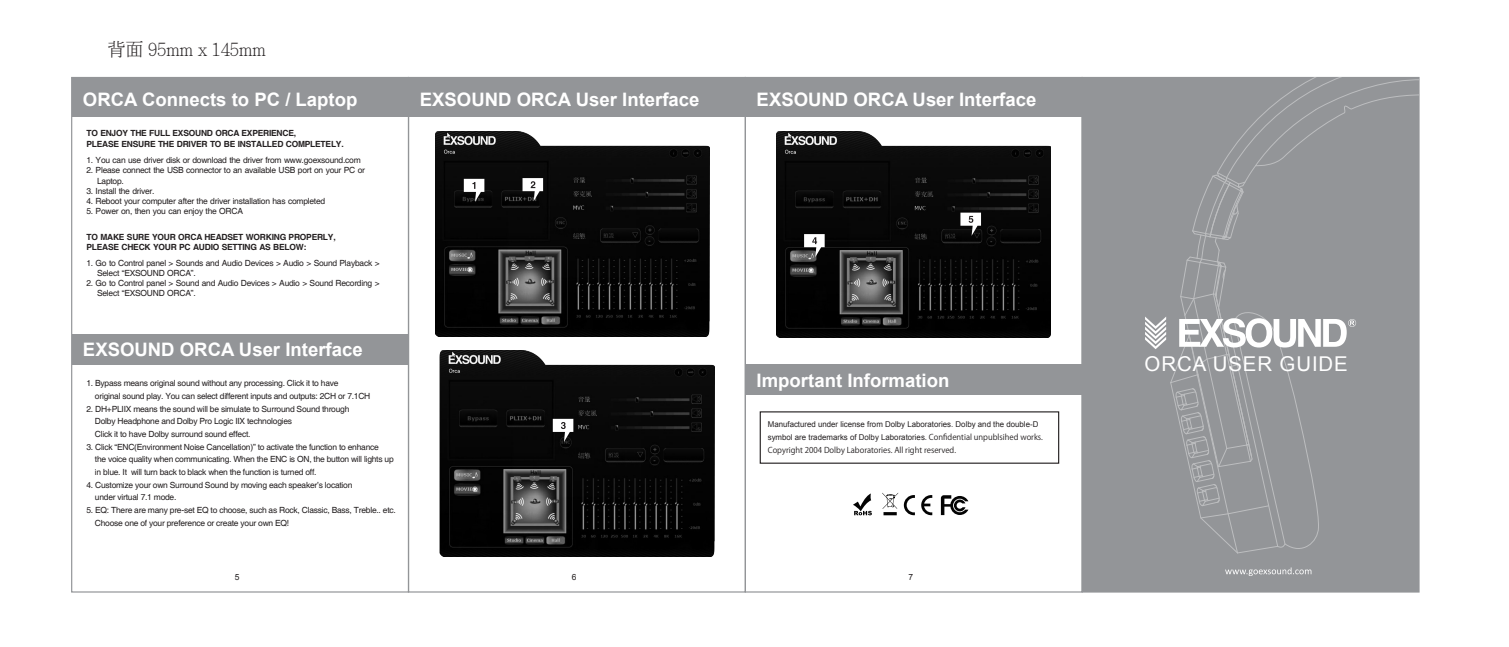
<style>
.page{position:relative;width:1509px;height:647px;background:#fff}
.page>*{position:absolute;margin:0;border:0;box-sizing:border-box;transform-origin:0 0}
.t1{font:20.38px "Arial";letter-spacing:.045em;color:#fff}
.t2{font:700 18.5px "Arial";color:#fff}
.t3{font:300 18.12px "Adobe Ming Std";color:#231f20}
.t4{font:8.5px/12.6px "Helvetica";letter-spacing:-.025em;color:#231f20}
.t5{font:700 8.5px/10.1px "Helvetica";letter-spacing:-.025em;color:#231f20}
.t6{font:8.5px "Arial";color:#231f20}
.t7{font:8px/13.1px "Arial";color:#231f20}
.t8{font:8px "Koz Go Pr 6 N";color:#231f20}
.s1{font-family:"Koz Go Pr 6 N"}
</style>
<div class="page">
<div style="left:1081px;top:77px;width:338px;height:515px;background:#939598"></div>
<svg style="left:1225px;top:567px;width:86px;height:8px"></svg>
<svg style="left:1144px;top:77px;width:274px;height:478px"></svg>
<div style="left:72px;top:77px;width:336px;height:40px;background:#939598"></div>
<div style="left:72px;top:334px;width:336px;height:30px;background:#939598"></div>
<div style="left:408px;top:77px;width:337px;height:40px;background:#939598"></div>
<img style="left:435px;top:131px;width:274px;height:205px">
<svg style="left:464px;top:179px;width:20px;height:23px"></svg>
<svg style="left:522px;top:178px;width:21px;height:23px"></svg>
<img style="left:440px;top:350px;width:274px;height:205px">
<svg style="left:552px;top:418px;width:21px;height:23px"></svg>
<div style="left:745px;top:77px;width:336px;height:40px;background:#939598"></div>
<div style="left:745px;top:364px;width:336px;height:30px;background:#939598"></div>
<svg style="left:882px;top:492px;width:50px;height:23px"></svg>
<svg style="left:853px;top:493px;width:18px;height:22px"></svg>
<svg style="left:940px;top:495px;width:28px;height:19px"></svg>
<img style="left:776px;top:131px;width:274px;height:206px">
<svg style="left:804px;top:234px;width:20px;height:23px"></svg>
<svg style="left:960px;top:212px;width:20px;height:23px"></svg>
<h3 class="t3" style="left:107px;top:39px;width:160px">背面 95mm x 145mm</h3>
<h2 class="t2" style="left:83px;top:87px;width:276px">ORCA Connects to PC / Laptop</h2>
<p class="t5" style="left:86px;top:129px;width:259px">TO ENJOY THE FULL EXSOUND ORCA EXPERIENCE,<br>PLEASE ENSURE THE DRIVER TO BE INSTALLED COMPLETELY.</p>
<p class="t4" style="left:86px;top:154px;width:276px">1. You can use driver disk or download the driver from www.goexsound.com</p>
<p class="t4" style="left:97px;top:166px;width:269px;line-height:10.1px;text-indent:-11px">2. Please connect the USB connector to an available USB port on your PC or<br>Laptop.</p>
<p class="t4" style="left:86px;top:185px;width:70px">3. Install the driver.</p>
<p class="t4" style="left:86px;top:195px;width:240px">4. Reboot your computer after the driver installation has completed</p>
<p class="t4" style="left:86px;top:205px;width:158px">5. Power on, then you can enjoy the ORCA</p>
<p class="t5" style="left:86px;top:232px;width:251px">TO MAKE SURE YOUR ORCA HEADSET WORKING PROPERLY,<br>PLEASE CHECK YOUR PC AUDIO SETTING AS BELOW:</p>
<p class="t4" style="left:97px;top:258px;width:284px;line-height:10.1px;text-indent:-11px">1. Go to Control panel &gt; Sounds and Audio Devices &gt; Audio &gt; Sound Playback &gt;<br>Select “EXSOUND ORCA”.</p>
<p class="t4" style="left:97px;top:278px;width:284px;line-height:10.1px;text-indent:-11px">2. Go to Control panel &gt; Sound and Audio Devices &gt; Audio &gt; Sound Recording &gt;<br>Select “EXSOUND ORCA”.</p>
<h2 class="t2" style="left:83px;top:337px;width:281px">EXSOUND ORCA User Interface</h2>
<p class="t4" style="left:95px;top:377px;width:277px;text-indent:-8px">1. Bypass means original sound without any processing. Click it to have<br>original sound play. You can select different inputs and outputs: 2CH or 7.1CH</p>
<p class="t4" style="left:95px;top:402px;width:256px;text-indent:-8px">2. DH+PLIIX means the sound will be simulate to Surround Sound through<br>Dolby Headphone and Dolby Pro Logic IIX technologies<br>Click it to have Dolby surround sound effect.</p>
<p class="t4" style="left:95px;top:440px;width:300px;text-indent:-8px">3. Click “ENC(Environment Noise Cancellation)” to activate the function to enhance<br>the voice quality when communicating. When the ENC is ON, the button will lights up in blue. It will turn back to black when the function is turned off.</p>
<p class="t4" style="left:95px;top:478px;width:259px;text-indent:-8px">4. Customize your own Surround Sound by moving each speaker’s location under virtual 7.1 mode.</p>
<p class="t4" style="left:95px;top:503px;width:302px;text-indent:-8px">5. EQ: There are many pre-set EQ to choose, such as Rock, Classic, Bass, Treble.. etc.<br>Choose one of your preference or create your own EQ!</p>
<p class="t6" style="left:235px;top:571px;width:6px">5</p>
<h2 class="t2" style="left:420px;top:87px;width:281px">EXSOUND ORCA User Interface</h2>
<p class="t6" style="left:571px;top:571px;width:6px">6</p>
<h2 class="t2" style="left:756px;top:87px;width:281px">EXSOUND ORCA User Interface</h2>
<h2 class="t2" style="left:756px;top:367px;width:194px">Important Information</h2>
<p class="t7" style="left:767px;top:417px;width:277px">Manufactured under license from Dolby Laboratories. Dolby and the double-D symbol are trademarks of Dolby Laboratories. <span class="s1">Confidential unpublsihed works.</span></p>
<p class="t8" style="left:767px;top:445px;width:190px">Copyright 2004 Dolby Laboratories. All right reserved.</p>
<p class="t6" style="left:908px;top:571px;width:6px">7</p>
<h1 class="t1" style="left:1144px;top:350px;width:205px">ORCA USER GUIDE</h1>
</div>
